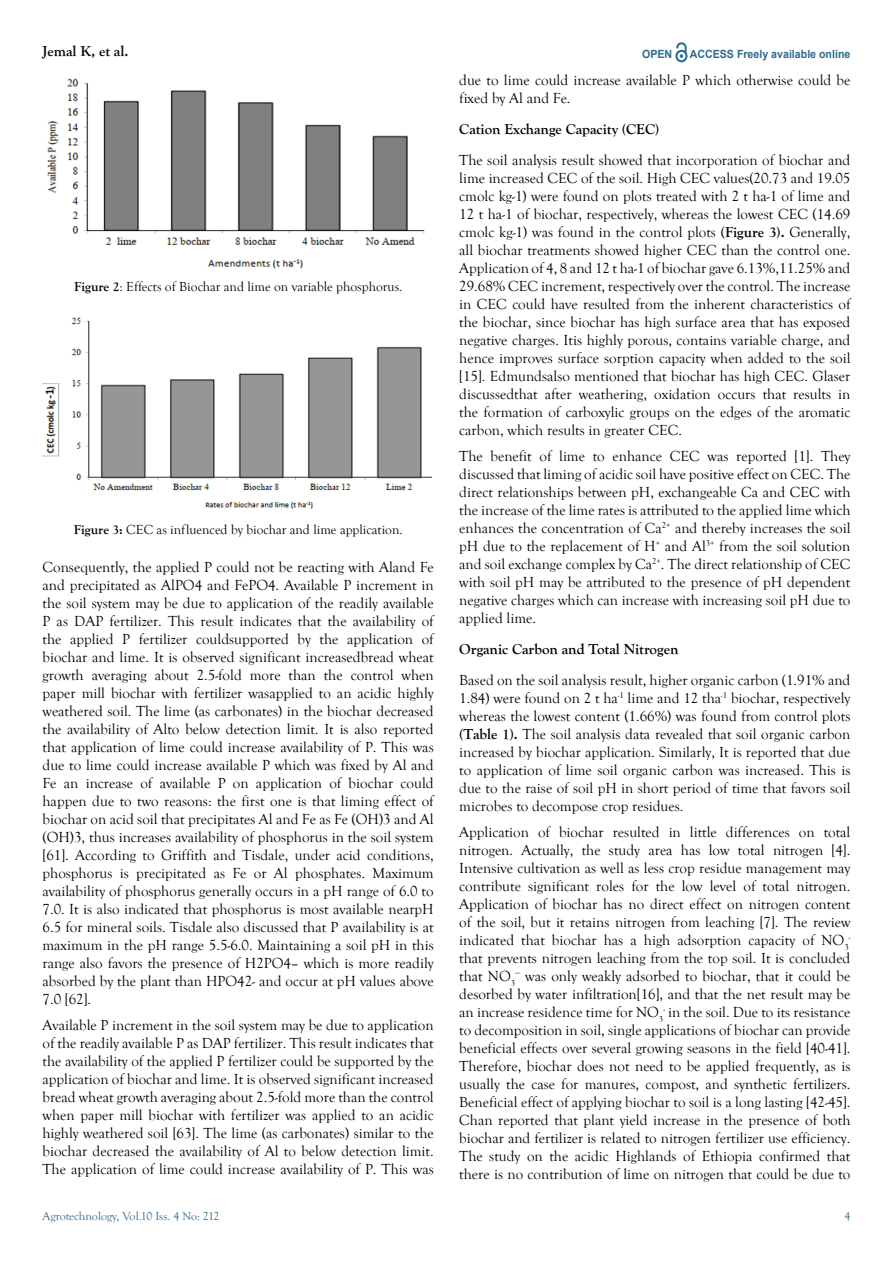
<style>
.page{position:relative;width:893px;height:1263px;background:#fff}
.page>*{position:absolute;margin:0;border:0;box-sizing:border-box;transform-origin:0 0}
.t1{font:15px/18px "Goudy Old Style T";color:#000;text-align:justify}
.t2{font:700 15px "Goudy Old Style T";color:#000}
.t3{font:13.5px "Goudy Old Style T";color:#000}
.t4{font:12px "Goudy Old Style T";color:#2d6a8f}
.t5{font:700 11.25px "Arial";color:#2e6b8f;scale:.94 1}
.t6{font:8.7px "Goudy Old Style T";color:#000}
.s1{font-weight:700}
</style>
<div class="page">
<svg style="left:675px;top:43px;width:12px;height:19px"></svg>
<img style="left:47px;top:78px;width:378px;height:191px">
<img style="left:43px;top:317px;width:389px;height:192px">
<p class="t2" style="left:43px;top:43px;width:87px">Jemal K, et al.</p>
<p class="t5" style="left:642px;top:47px;width:34px">OPEN</p>
<p class="t5" style="left:690px;top:46px;width:172px">ACCESS Freely available online</p>
<p class="t3" style="left:74px;top:279px;width:330px"><span class="s1">Figure 2</span>: Effects of Biochar and lime on variable phosphorus.</p>
<p class="t3" style="left:74px;top:522px;width:330px"><span class="s1">Figure 3:</span> CEC as influenced by biochar and lime application.</p>
<p class="t1" style="left:43px;top:558px;width:393px">Consequently, the applied P could not be reacting with Aland Fe and precipitated as AlPO4 and FePO4. Available P increment in the soil system may be due to application of the readily available P as DAP fertilizer. This result indicates that the availability of the applied P fertilizer couldsupported by the application of biochar and lime. It is observed significant increasedbread wheat growth averaging about 2.5-fold more than the control when paper mill biochar with fertilizer wasapplied to an acidic highly weathered soil. The lime (as carbonates) in the biochar decreased the availability of Alto below detection limit. It is also reported that application of lime could increase availability of P. This was due to lime could increase available P which was fixed by Al and Fe an increase of available P on application of biochar could happen due to two reasons: the first one is that liming effect of biochar on acid soil that precipitates Al and Fe as Fe (OH)3 and Al (OH)3, thus increases availability of phosphorus in the soil system [61]. According to Griffith and Tisdale, under acid conditions, phosphorus is precipitated as Fe or Al phosphates. Maximum availability of phosphorus generally occurs in a pH range of 6.0 to 7.0. It is also indicated that phosphorus is most available nearpH 6.5 for mineral soils. Tisdale also discussed that P availability is at maximum in the pH range 5.5-6.0. Maintaining a soil pH in this range also favors the presence of H2PO4– which is more readily absorbed by the plant than HPO42- and occur at pH values above 7.0 [62].</p>
<p class="t1" style="left:43px;top:1016px;width:393px">Available P increment in the soil system may be due to application of the readily available P as DAP fertilizer. This result indicates that the availability of the applied P fertilizer could be supported by the application of biochar and lime. It is observed significant increased bread wheat growth averaging about 2.5-fold more than the control when paper mill biochar with fertilizer was applied to an acidic highly weathered soil [63]. The lime (as carbonates) similar to the biochar decreased the availability of Al to below detection limit.<br>The application of lime could increase availability of P. This was</p>
<p class="t1" style="left:459px;top:71px;width:393px">due to lime could increase available P which otherwise could be fixed by Al and Fe.</p>
<p class="t2" style="left:459px;top:120px;width:202px">Cation Exchange Capacity (CEC)</p>
<p class="t1" style="left:459px;top:151px;width:393px">The soil analysis result showed that incorporation of biochar and lime increased CEC of the soil. High CEC values(20.73 and 19.05 cmolc kg-1) were found on plots treated with 2 t ha-1 of lime and 12 t ha-1 of biochar, respectively, whereas the lowest CEC (14.69 cmolc kg-1) was found in the control plots (<span class="s1">Figure 3).</span> Generally, all biochar treatments showed higher CEC than the control one.<br>Application of 4, 8 and 12 t ha-1 of biochar gave 6.13%,11.25% and 29.68% CEC increment, respectively over the control. The increase in CEC could have resulted from the inherent characteristics of the biochar, since biochar has high surface area that has exposed negative charges. Itis highly porous, contains variable charge, and hence improves surface sorption capacity when added to the soil [15]. Edmundsalso mentioned that biochar has high CEC. Glaser discussedthat after weathering, oxidation occurs that results in the formation of carboxylic groups on the edges of the aromatic carbon, which results in greater CEC.</p>
<p class="t1" style="left:459px;top:447px;width:393px">The benefit of lime to enhance CEC was reported [1]. They discussed that liming of acidic soil have positive effect on CEC. The direct relationships between pH, exchangeable Ca and CEC with the increase of the lime rates is attributed to the applied lime which enhances the concentration of Ca<sup>2+</sup> and thereby increases the soil pH due to the replacement of H<sup>+</sup> and Al<sup>3+</sup> from the soil solution and soil exchange complex by Ca<sup>2+</sup>. The direct relationship of CEC with soil pH may be attributed to the presence of pH dependent negative charges which can increase with increasing soil pH due to applied lime.</p>
<p class="t2" style="left:459px;top:640px;width:221px">Organic Carbon and Total Nitrogen</p>
<p class="t1" style="left:459px;top:671px;width:393px">Based on the soil analysis result, higher organic carbon (1.91% and 1.84) were found on 2 t ha<sup>-1</sup> lime and 12 tha<sup>-1</sup> biochar, respectively whereas the lowest content (1.66%) was found from control plots <span class="s1">(Table 1).</span> The soil analysis data revealed that soil organic carbon increased by biochar application. Similarly, It is reported that due to application of lime soil organic carbon was increased. This is due to the raise of soil pH in short period of time that favors soil microbes to decompose crop residues.</p>
<p class="t1" style="left:459px;top:823px;width:393px">Application of biochar resulted in little differences on total nitrogen. Actually, the study area has low total nitrogen [4].<br>Intensive cultivation as well as less crop residue management may contribute significant roles for the low level of total nitrogen.<br>Application of biochar has no direct effect on nitrogen content of the soil, but it retains nitrogen from leaching [7]. The review indicated that biochar has a high adsorption capacity of NO<sub>3</sub></p>
<p class="t6" style="left:849px;top:932px;width:3px">-</p>
<p class="t1" style="left:459px;top:949px;width:393px">that prevents nitrogen leaching from the top soil. It is concluded that NO<sub>3</sub><sup>−</sup> was only weakly adsorbed to biochar, that it could be desorbed by water infiltration[16], and that the net result may be an increase residence time for NO<sub>3</sub><sup>-</sup> in the soil. Due to its resistance to decomposition in soil, single applications of biochar can provide beneficial effects over several growing seasons in the field [40-41].<br>Therefore, biochar does not need to be applied frequently, as is usually the case for manures, compost, and synthetic fertilizers.<br>Beneficial effect of applying biochar to soil is a long lasting [42-45].<br>Chan reported that plant yield increase in the presence of both biochar and fertilizer is related to nitrogen fertilizer use efficiency.<br>The study on the acidic Highlands of Ethiopia confirmed that there is no contribution of lime on nitrogen that could be due to</p>
<p class="t4" style="left:43px;top:1210px;width:179px">Agrotechnology, Vol.10 Iss. 4 No: 212</p>
<p class="t4" style="left:844px;top:1210px;width:7px">4</p>
</div>
